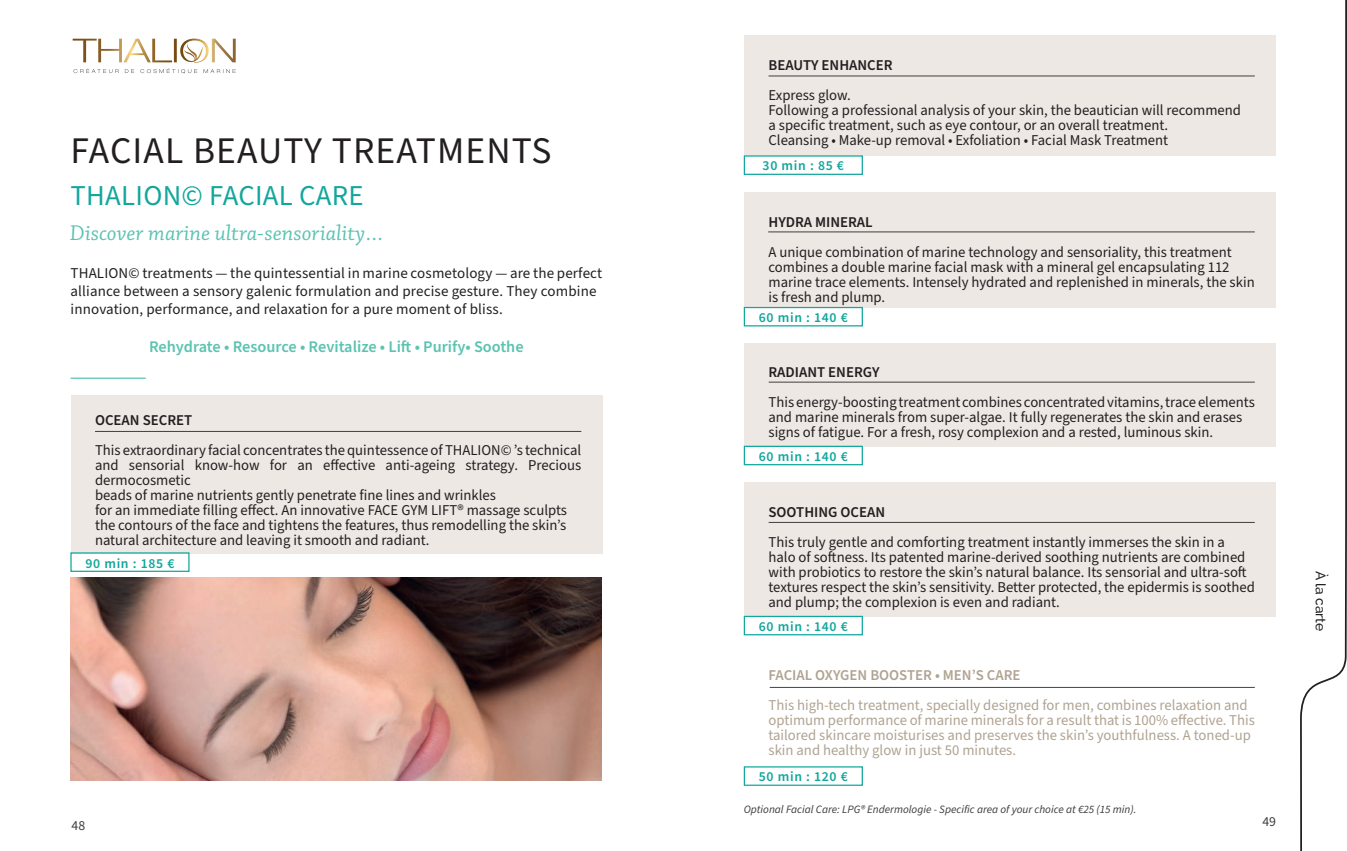
<style>
.page{position:relative;width:1347px;height:851px;background:#fff}
.page>*{position:absolute;margin:0;border:0;box-sizing:border-box;transform-origin:0 0}
.t1{font:37.5px "Source Sans Pro";letter-spacing:.03em;color:#231f20}
.t2{font:28.75px "Source Sans Pro";letter-spacing:.01em;color:#12a79d}
.t3{font:italic 22.5px "Chaparral Pro";color:#5cc3b2}
.t4{font:600 16.25px "Source Sans Pro";color:#5cc3b2}
.t5{font:15px/15px "Source Sans Pro";color:#231f20}
.t6{font:15px/15px "Source Sans Pro";color:#b0a392}
.t7{font:600 15px "Source Sans Pro";color:#231f20}
.t8{font:600 15px "Source Sans Pro";color:#b0a392}
.t9{font:600 13.75px "Source Sans Pro";letter-spacing:.05em;color:#12a79d}
.t10{font:500 13.75px "Raleway";color:#231f20}
.t11{font:13.75px "Source Sans Pro";color:#3b3d3f}
.t12{font:italic 11.25px "Source Sans Pro";color:#3b3d3f}
</style>
<div class="page">
<img style="left:71px;top:578px;width:531px;height:202px">
<div style="left:71px;top:395px;width:531px;height:158px;background:#eee8e4"></div>
<hr style="left:95px;top:431px;width:486px;height:1px;background:#231f20">
<div style="left:70px;top:552px;width:119px;height:20px;border:1px solid #12a79d"></div>
<hr style="left:71px;top:377px;width:75px;height:2px;background:#5cc3b2">
<svg style="left:73px;top:39px;width:163px;height:34px"></svg>
<div style="left:744px;top:35px;width:532px;height:121px;background:#eee8e4"></div>
<hr style="left:768px;top:76px;width:486px;height:1px;background:#231f20">
<div style="left:743px;top:155px;width:120px;height:20px;border:1px solid #12a79d"></div>
<div style="left:744px;top:192px;width:532px;height:116px;background:#eee8e4"></div>
<hr style="left:768px;top:231px;width:486px;height:1px;background:#231f20">
<div style="left:743px;top:307px;width:120px;height:19px;border:1px solid #12a79d"></div>
<div style="left:744px;top:342px;width:532px;height:104px;background:#eee8e4"></div>
<hr style="left:768px;top:382px;width:486px;height:1px;background:#231f20">
<div style="left:743px;top:445px;width:120px;height:20px;border:1px solid #12a79d"></div>
<div style="left:744px;top:482px;width:532px;height:134px;background:#eee8e4"></div>
<hr style="left:768px;top:522px;width:486px;height:1px;background:#231f20">
<div style="left:743px;top:615px;width:120px;height:20px;border:1px solid #12a79d"></div>
<hr style="left:769px;top:687px;width:485px;height:1px;background:#231f20">
<svg style="left:1300px;top:0;width:46px;height:850px"></svg>
<h1 class="t1" style="left:71px;top:125px;width:482px">FACIAL BEAUTY TREATMENTS</h1>
<h2 class="t2" style="left:71px;top:176px;width:295px">THALION© FACIAL CARE</h2>
<h3 class="t3" style="left:71px;top:221px;width:318px">Discover marine ultra-sensoriality…</h3>
<p class="t5" style="left:71px;top:264px;width:533px;line-height:18px">THALION© treatments — the quintessential in marine cosmetology — are the perfect alliance between a sensory galenic formulation and precise gesture. They combine innovation, performance, and relaxation for a pure moment of bliss.</p>
<p class="t4" style="left:149px;top:335px;width:376px">Rehydrate • Resource • Revitalize • Lift • Purify• Soothe</p>
<p class="t7" style="left:95px;top:410px;width:99px">OCEAN SECRET</p>
<p class="t5" style="left:95px;top:443px;width:488px">This extraordinary facial concentrates the quintessence of THALION© ’s technical and sensorial know-how for an effective anti-ageing strategy. Precious dermocosmetic<br>beads of marine nutrients gently penetrate fine lines and wrinkles<br>for an immediate filling effect. An innovative FACE GYM LIFT® massage sculpts the contours of the face and tightens the features, thus remodelling the skin’s natural architecture and leaving it smooth and radiant.</p>
<p class="t9" style="left:85px;top:554px;width:91px">90 min : 185 €</p>
<p class="t11" style="left:71px;top:815px;width:15px">48</p>
<p class="t7" style="left:768px;top:55px;width:126px">BEAUTY ENHANCER</p>
<p class="t5" style="left:768px;top:88px;width:474px">Express glow.<br>Following a professional analysis of your skin, the beautician will recommend a specific treatment, such as eye contour, or an overall treatment.<br>Cleansing • Make-up removal • Exfoliation • Facial Mask Treatment</p>
<p class="t9" style="left:762px;top:156px;width:83px">30 min : 85 €</p>
<p class="t7" style="left:768px;top:211px;width:106px">HYDRA MINERAL</p>
<p class="t5" style="left:768px;top:244px;width:487px">A unique combination of marine technology and sensoriality, this treatment combines a double marine facial mask with a mineral gel encapsulating 112 marine trace elements. Intensely hydrated and replenished in minerals, the skin is fresh and plump.</p>
<p class="t9" style="left:758px;top:308px;width:91px">60 min : 140 €</p>
<p class="t7" style="left:768px;top:362px;width:113px">RADIANT ENERGY</p>
<p class="t5" style="left:768px;top:395px;width:488px">This energy-boosting treatment combines concentrated vitamins, trace elements and marine minerals from super-algae. It fully regenerates the skin and erases signs of fatigue. For a fresh, rosy complexion and a rested, luminous skin.</p>
<p class="t9" style="left:758px;top:447px;width:91px">60 min : 140 €</p>
<p class="t7" style="left:768px;top:502px;width:118px">SOOTHING OCEAN</p>
<p class="t5" style="left:768px;top:535px;width:488px">This truly gentle and comforting treatment instantly immerses the skin in a halo of softness. Its patented marine-derived soothing nutrients are combined with probiotics to restore the skin’s natural balance. Its sensorial and ultra-soft textures respect the skin’s sensitivity. Better protected, the epidermis is soothed and plump; the complexion is even and radiant.</p>
<p class="t9" style="left:758px;top:617px;width:91px">60 min : 140 €</p>
<p class="t8" style="left:768px;top:664px;width:254px">FACIAL OXYGEN BOOSTER • MEN’S CARE</p>
<p class="t6" style="left:768px;top:697px;width:488px">This high-tech treatment, specially designed for men, combines relaxation and optimum performance of marine minerals for a result that is 100% effective. This tailored skincare moisturises and preserves the skin’s youthfulness. A toned-up skin and healthy glow in just 50 minutes.</p>
<p class="t9" style="left:758px;top:767px;width:91px">50 min : 120 €</p>
<p class="t12" style="left:743px;top:801px;width:394px">Optional Facial Care: LPG® Endermologie - Specific area of your choice at €25 (15 min).</p>
<p class="t11" style="left:1262px;top:812px;width:15px">49</p>
<p class="t10" style="left:1328px;top:570px;width:62px;rotate:90deg">À la carte</p>
</div>
